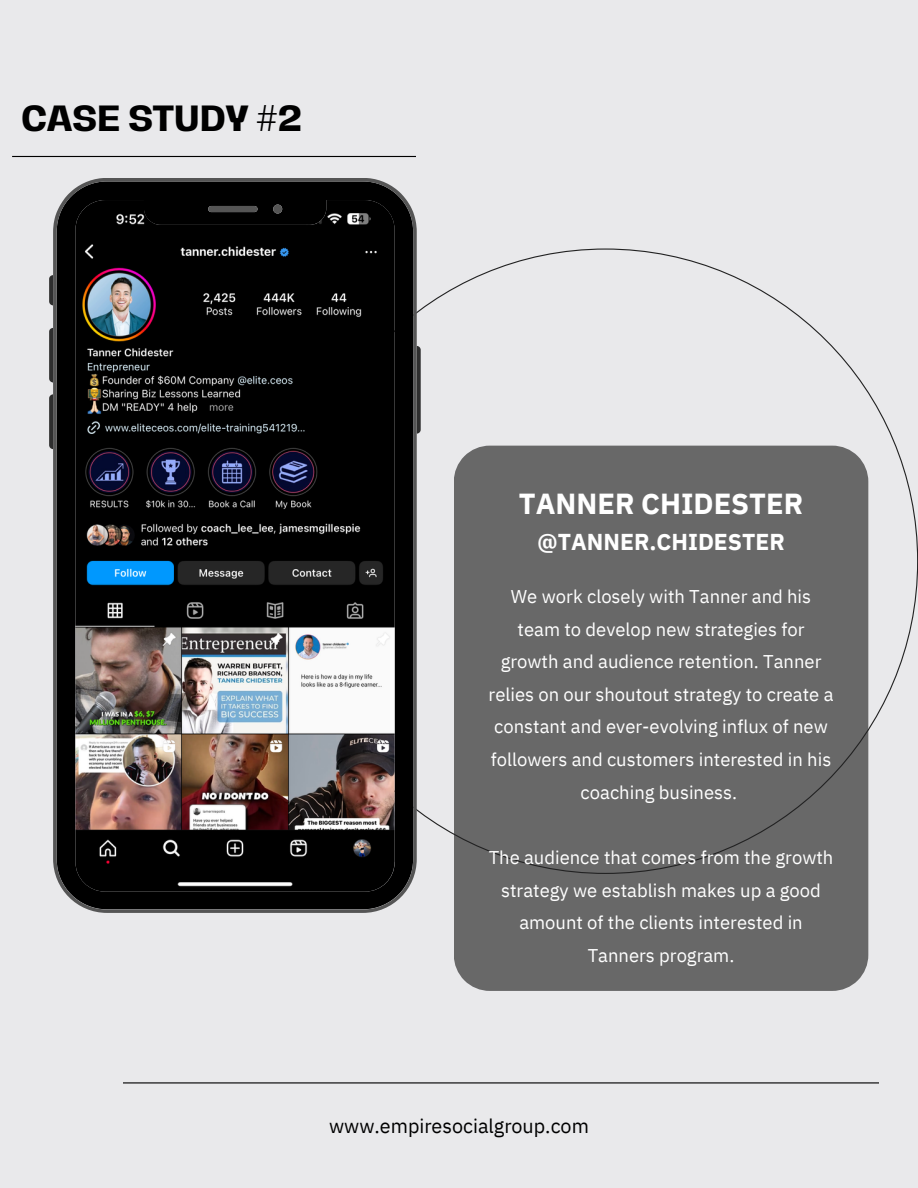
<style>
.page{position:relative;width:918px;height:1188px;background:#e9e9eb}
.page>*{position:absolute;margin:0;border:0;box-sizing:border-box;transform-origin:0 0}
.t1{font:700 33.45px "Hagrid Text";color:#000}
.t2{font:700 28.95px "IBM Plex Sans";color:#fff}
.t3{font:700 22.95px "IBM Plex Sans";color:#fff}
.t4{font:19.8px "IBM Plex Sans";color:#000}
.t5{font:18.45px/32.7px "IBM Plex Sans";color:#fff;text-align:center}
</style>
<div class="page">
<svg style="left:417px;top:248px;width:501px;height:626px"></svg>
<hr style="left:123px;top:1082px;width:756px;height:1px;background:#000">
<div style="left:454px;top:446px;width:414px;height:545px;background:#686868"></div>
<hr style="left:12px;top:156px;width:404px;height:1px;background:#000">
<svg style="left:49px;top:275px;width:4px;height:30px"></svg>
<svg style="left:49px;top:328px;width:4px;height:54px"></svg>
<svg style="left:49px;top:394px;width:4px;height:55px"></svg>
<svg style="left:417px;top:346px;width:4px;height:88px"></svg>
<img style="left:53px;top:178px;width:364px;height:735px">
<p class="t1" style="left:21px;top:102px;width:282px">CASE STUDY #2</p>
<p class="t2" style="left:519px;top:484px;width:286px">TANNER CHIDESTER</p>
<p class="t3" style="left:537px;top:526px;width:249px">@TANNER.CHIDESTER</p>
<p class="t5" style="left:489px;top:580px;width:346px">We work closely with Tanner and his team to develop new strategies for growth and audience retention. Tanner relies on our shoutout strategy to create a constant and ever-evolving influx of new followers and customers interested in his coaching business.</p>
<p class="t5" style="left:489px;top:841px;width:346px">The audience that comes from the growth strategy we establish makes up a good amount of the clients interested in<br>Tanners program.</p>
<p class="t4" style="left:329px;top:1113px;width:261px">www.empiresocialgroup.com</p>
</div>
